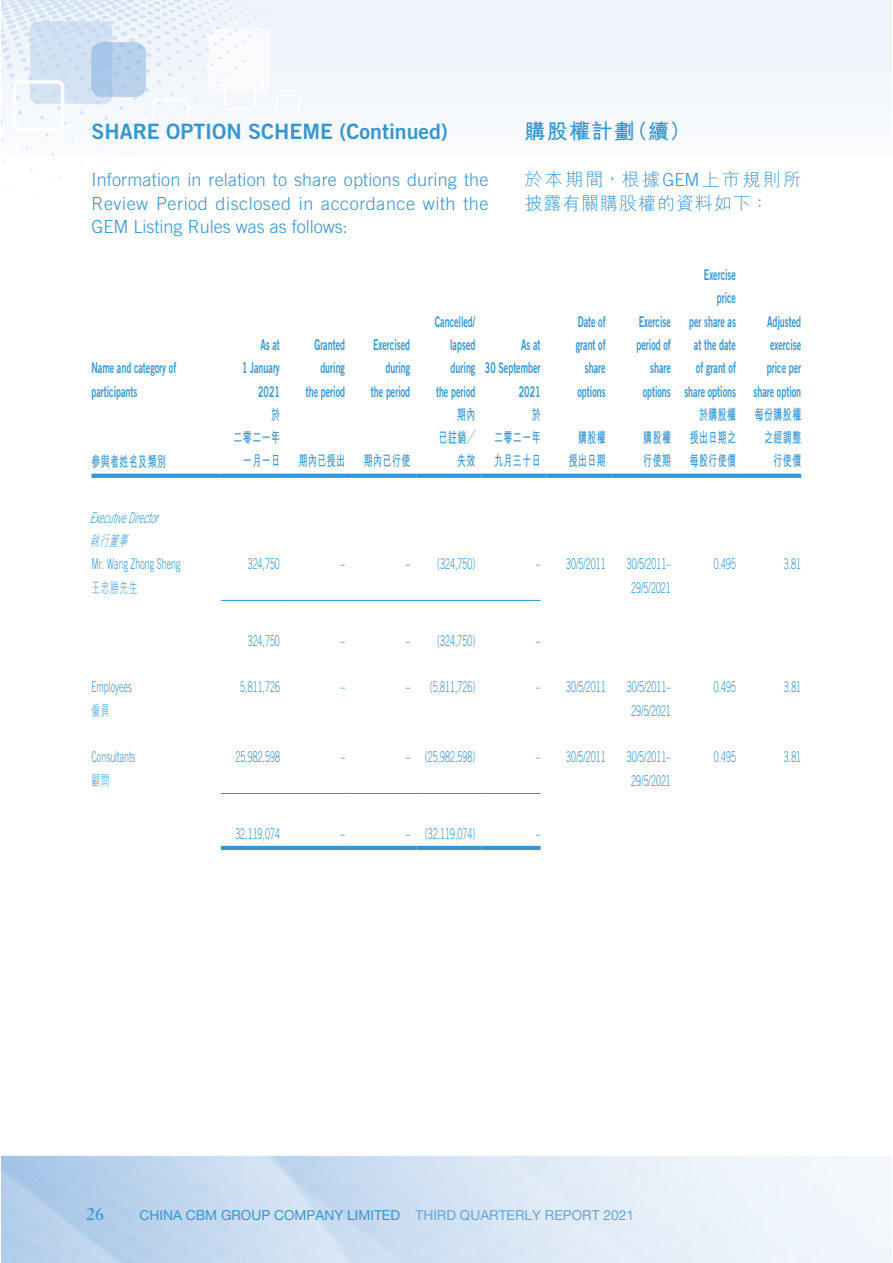
<style>
.page{position:relative;width:893px;height:1263px;background:#fff}
.page>*{position:absolute;margin:0;border:0;box-sizing:border-box;transform-origin:0 0}
.t1{font:21.15px "Trade Gothic LT Std Bd 2";color:#3696d2}
.t2{font:21.15px "M Hei HK Bold E Ten B5 H";letter-spacing:.05em;color:#3696d2}
.t3{font:300 18px/23.4px "Trade Gothic LT Std";color:#3696d2;text-align:justify}
.t4{font:18px/23.4px "M Hei HK Light E Ten B5 H";letter-spacing:.05em;color:#3696d2}
.t5{font:18px "Stempel Garamond LT Std";color:#3696d2}
.t6{font:14.85px/23.4px "Trade Gothic LT Std Bd 2";color:#3696d2;text-align:right;scale:.6 1}
.t7{font:300 14.85px/23.4px "Trade Gothic LT Std";color:#3696d2;text-align:center;scale:.6 1}
.t8{font:14.85px/23.4px "M Hei HK Bold E Ten B5 H";letter-spacing:.05em;color:#3696d2;text-align:right;scale:.6 1}
.t9{font:italic 300 14.85px "Trade Gothic LT Std";color:#3696d2;scale:.6 1}
.t10{font:14.85px "M Hei HK Light E Ten B5 H";letter-spacing:.05em;color:#3696d2;scale:.6 1}
.t11{font:italic 14.85px "M Hei HK Light E Ten B5 H";color:#3696d2;scale:.6 1}
.t12{font:13.8px "Helvetica Neue LT Std";color:#3696d2}
.s1{font-family:"Trade Gothic LT Std";font-weight:300}
.s2{color:#67a6da}
</style>
<div class="page">
<img style="left:1px;top:0;width:890px;height:1263px">
<svg style="left:91px;top:474px;width:130px;height:4px"></svg>
<svg style="left:221px;top:474px;width:65px;height:4px"></svg>
<svg style="left:286px;top:474px;width:65px;height:4px"></svg>
<svg style="left:351px;top:474px;width:65px;height:4px"></svg>
<svg style="left:416px;top:474px;width:65px;height:4px"></svg>
<svg style="left:481px;top:474px;width:65px;height:4px"></svg>
<svg style="left:546px;top:474px;width:66px;height:4px"></svg>
<svg style="left:612px;top:474px;width:65px;height:4px"></svg>
<svg style="left:677px;top:474px;width:65px;height:4px"></svg>
<svg style="left:742px;top:474px;width:59px;height:4px"></svg>
<hr style="left:221px;top:600px;width:65px;height:1px;background:#3696d2">
<hr style="left:286px;top:600px;width:65px;height:1px;background:#3696d2">
<hr style="left:351px;top:600px;width:65px;height:1px;background:#3696d2">
<hr style="left:416px;top:600px;width:65px;height:1px;background:#3696d2">
<hr style="left:481px;top:600px;width:59px;height:1px;background:#3696d2">
<hr style="left:221px;top:793px;width:65px;height:1px;background:#3696d2">
<hr style="left:286px;top:793px;width:65px;height:1px;background:#3696d2">
<hr style="left:351px;top:793px;width:65px;height:1px;background:#3696d2">
<hr style="left:416px;top:793px;width:65px;height:1px;background:#3696d2">
<hr style="left:481px;top:793px;width:59px;height:1px;background:#3696d2">
<hr style="left:221px;top:846px;width:65px;height:4px;background:#3696d2">
<hr style="left:286px;top:846px;width:65px;height:4px;background:#3696d2">
<hr style="left:351px;top:846px;width:65px;height:4px;background:#3696d2">
<hr style="left:416px;top:846px;width:65px;height:4px;background:#3696d2">
<hr style="left:481px;top:846px;width:59px;height:4px;background:#3696d2">
<h1 class="t1" style="left:91px;top:124px;width:358px">SHARE OPTION SCHEME (Continued)</h1>
<p class="t3" style="left:91px;top:170px;width:398px">Information in relation to share options during the Review Period disclosed in accordance with the GEM Listing Rules was as follows:</p>
<h1 class="t2" style="left:524px;top:123px;width:167px">購股權計劃（續）</h1>
<p class="t4" style="left:524px;top:170px;width:278px">於本期間，根據<span class="s1">GEM</span>上市規則所披露有關購股權的資料如下：</p>
<p class="t6" style="left:91px;top:358px;width:143px;text-align:left">Name and category of participants</p>
<p class="t8" style="left:92px;top:451px;width:125px">參與者姓名及類別</p>
<p class="t9" style="left:90px;top:512px;width:120px">ExecutiveDirector</p>
<p class="t11" style="left:90px;top:535px;width:63px">執行董事</p>
<p class="t7" style="left:91px;top:554px;width:150px">Mr. Wang Zhong Sheng</p>
<p class="t10" style="left:91px;top:582px;width:79px">王忠勝先生</p>
<p class="t7" style="left:91px;top:677px;width:69px">Employees</p>
<p class="t10" style="left:91px;top:705px;width:32px">僱員</p>
<p class="t7" style="left:92px;top:747px;width:75px">Consultants</p>
<p class="t10" style="left:92px;top:775px;width:32px">顧問</p>
<p class="t6" style="left:242px;top:334px;width:65px">As at<br>1 January<br>2021</p>
<p class="t6" style="left:306px;top:334px;width:67px">Granted during the period</p>
<p class="t6" style="left:371px;top:334px;width:67px">Exercised during the period</p>
<p class="t8" style="left:234px;top:405px;width:79px">於<br>二零二一年一月一日</p>
<p class="t8" style="left:299px;top:451px;width:79px">期內已授出</p>
<p class="t8" style="left:364px;top:451px;width:79px">期內已行使</p>
<p class="t6" style="left:435px;top:311px;width:69px">Cancelled/ lapsed during the period</p>
<p class="t6" style="left:485px;top:334px;width:94px">As at<br>30 September<br>2021</p>
<p class="t8" style="left:439px;top:405px;width:62px">期內<br>已註銷╱失效</p>
<p class="t8" style="left:494px;top:405px;width:79px;text-align:justify;text-indent:37px">於二零二一年九月三十日</p>
<p class="t6" style="left:576px;top:311px;width:51px">Date of grant of share options</p>
<p class="t6" style="left:636px;top:311px;width:59px">Exercise period of share options</p>
<p class="t8" style="left:569px;top:428px;width:63px">購股權授出日期</p>
<p class="t8" style="left:643px;top:428px;width:48px;text-align:left">購股權行使期</p>
<p class="t6" style="left:684px;top:264px;width:88px">Exercise price<br>per share as at the date of grant of share options</p>
<p class="t6" style="left:753px;top:311px;width:81px">Adjusted exercise price per share option</p>
<p class="t8" style="left:690px;top:405px;width:79px;text-align:justify;text-indent:9px">於購股權授出日期之每股行使價</p>
<p class="t8" style="left:755px;top:405px;width:79px">每份購股權之經調整行使價</p>
<p class="t7" style="left:248px;top:554px;width:55px">324,750</p>
<p class="t7" style="left:341px;top:554px;width:9px">–</p>
<p class="t7" style="left:406px;top:554px;width:118px">– (324,750)</p>
<p class="t7" style="left:536px;top:554px;width:118px">– 30/5/2011</p>
<p class="t7" style="left:627px;top:554px;width:75px">30/5/2011–<br>29/5/2021</p>
<p class="t7" style="left:714px;top:554px;width:39px">0.495</p>
<p class="t7" style="left:784px;top:554px;width:30px">3.81</p>
<p class="t7" style="left:248px;top:630px;width:55px">324,750</p>
<p class="t7" style="left:341px;top:630px;width:9px">–</p>
<p class="t7" style="left:406px;top:630px;width:118px">– (324,750)</p>
<p class="t7" style="left:536px;top:630px;width:9px">–</p>
<p class="t7" style="left:240px;top:677px;width:68px">5,811,726</p>
<p class="t7" style="left:341px;top:677px;width:9px">–</p>
<p class="t7" style="left:406px;top:677px;width:118px">– (5,811,726)</p>
<p class="t7" style="left:536px;top:677px;width:118px">– 30/5/2011</p>
<p class="t7" style="left:627px;top:677px;width:75px">30/5/2011–<br>29/5/2021</p>
<p class="t7" style="left:714px;top:677px;width:39px">0.495</p>
<p class="t7" style="left:784px;top:677px;width:30px">3.81</p>
<p class="t7" style="left:235px;top:747px;width:76px">25,982,598</p>
<p class="t7" style="left:341px;top:747px;width:9px">–</p>
<p class="t7" style="left:406px;top:747px;width:118px">– (25,982,598)</p>
<p class="t7" style="left:536px;top:747px;width:118px">– 30/5/2011</p>
<p class="t7" style="left:627px;top:747px;width:75px">30/5/2011–<br>29/5/2021</p>
<p class="t7" style="left:714px;top:747px;width:39px">0.495</p>
<p class="t7" style="left:784px;top:747px;width:30px">3.81</p>
<p class="t7" style="left:235px;top:823px;width:76px">32,119,074</p>
<p class="t7" style="left:341px;top:823px;width:9px">–</p>
<p class="t7" style="left:406px;top:823px;width:118px">– (32,119,074)</p>
<p class="t7" style="left:536px;top:823px;width:9px">–</p>
<p class="t5" style="left:86px;top:1203px;width:20px">26</p>
<p class="t12" style="left:140px;top:1207px;width:496px">CHINA CBM GROUP COMPANY LIMITED <span class="s2">THIRD QUARTERLY REPORT 2021</span></p>
</div>
